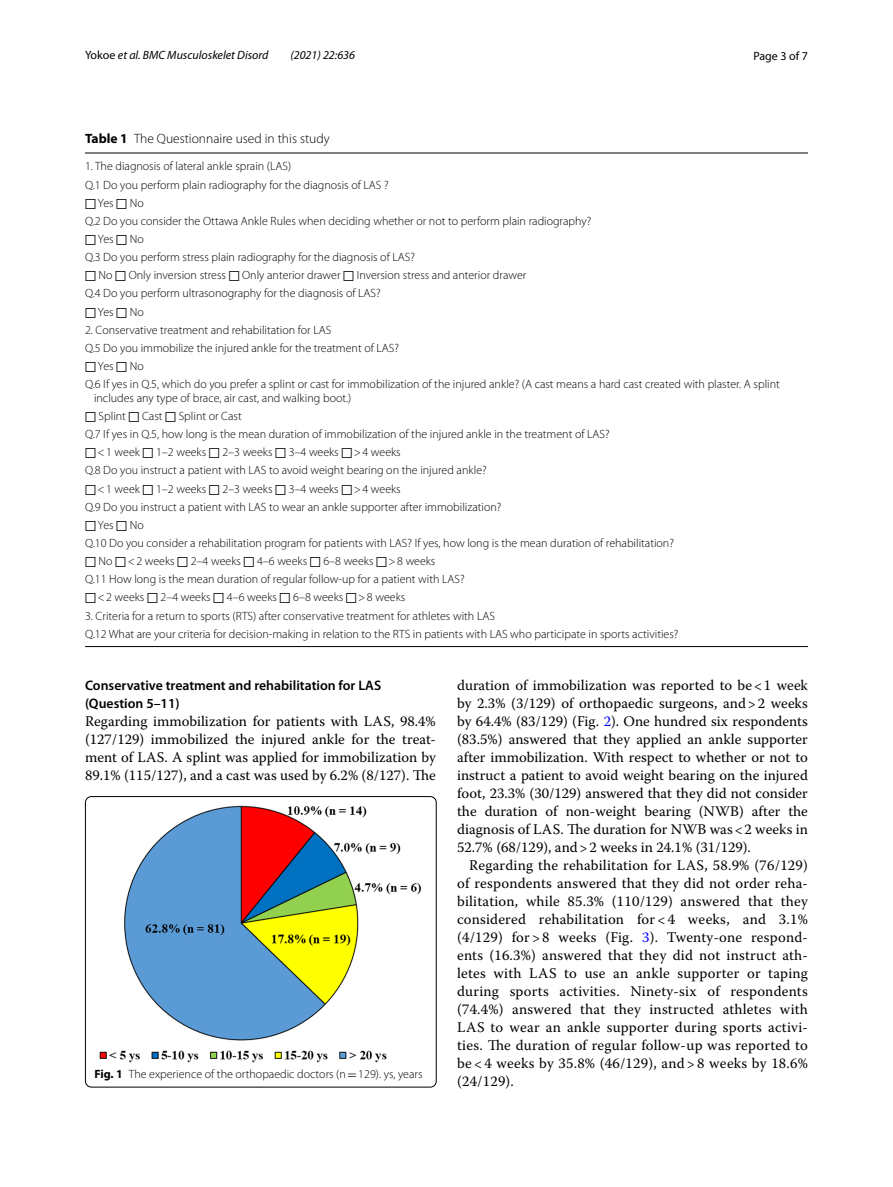
<style>
.page{position:relative;width:893px;height:1187px;background:#fff}
.page>*{position:absolute;margin:0;border:0;box-sizing:border-box;transform-origin:0 0}
.t1{font:14.7px/18px "Warnock Pro";letter-spacing:.005em;color:#000;text-align:justify}
.t2{font:600 13.8px/18px "Myriad Pro";color:#000}
.t3{font:300 13.5px "Myriad Pro";color:#000}
.t4{font:300 12px/18.1px "Myriad Pro";color:#000}
.t5{font:italic 12px "Myriad Pro";color:#000}
.t6{font:12px "Myriad Pro";color:#000}
.s1{font-style:normal}
.s2{font-weight:700}
.s3{font-family:"STIX Math";font-weight:400}
.s4{font-family:"MTSY";font-weight:400}
.s5{color:#00f}
</style>
<div class="page">
<hr style="left:85px;top:153px;width:723px;height:1px;background:#000">
<hr style="left:85px;top:646px;width:723px;height:1px;background:#000">
<img style="left:100px;top:805px;width:322px;height:257px">
<div style="left:85px;top:796px;width:351px;height:291px;border:1px solid #000;border-radius:6px"></div>
<p class="t5" style="left:85px;top:48px;width:185px"><span class="s1">Yokoe</span> et al. BMC Musculoskelet Disord</p>
<p class="t5" style="left:290px;top:48px;width:66px">(2021) 22:636</p>
<p class="t6" style="left:753px;top:48px;width:56px">Page 3 of 7</p>
<p class="t3" style="left:85px;top:131px;width:246px"><span class="s2">Table 1</span> The Questionnaire used in this study</p>
<p class="t4" style="left:85px;top:157px;width:305px">1. The diagnosis of lateral ankle sprain (LAS)<br>Q.1 Do you perform plain radiography for the diagnosis of LAS ?</p>
<p class="t4" style="left:85px;top:194px;width:508px"><span class="s3">□</span> Yes <span class="s3">□</span> No<br>Q.2 Do you consider the Ottawa Ankle Rules when deciding whether or not to perform plain radiography?</p>
<p class="t4" style="left:85px;top:230px;width:331px"><span class="s3">□</span> Yes <span class="s3">□</span> No<br>Q.3 Do you perform stress plain radiography for the diagnosis of LAS?</p>
<p class="t4" style="left:85px;top:266px;width:443px"><span class="s3">□</span> No <span class="s3">□</span> Only inversion stress <span class="s3">□</span> Only anterior drawer <span class="s3">□</span> Inversion stress and anterior drawer<br>Q.4 Do you perform ultrasonography for the diagnosis of LAS?</p>
<p class="t4" style="left:85px;top:303px;width:60px"><span class="s3">□</span> Yes <span class="s3">□</span> No</p>
<p class="t4" style="left:85px;top:321px;width:315px">2. Conservative treatment and rehabilitation for LAS<br>Q.5 Do you immobilize the injured ankle for the treatment of LAS?</p>
<p class="t4" style="left:85px;top:357px;width:696px"><span class="s3">□</span> Yes <span class="s3">□</span> No<br>Q.6 If yes in Q.5, which do you prefer a splint or cast for immobilization of the injured ankle? (A cast means a hard cast created with plaster. A splint</p>
<p class="t4" style="left:94px;top:389px;width:259px">includes any type of brace, air cast, and walking boot.)</p>
<p class="t4" style="left:85px;top:407px;width:526px"><span class="s3">□</span> Splint <span class="s3">□</span> Cast <span class="s3">□</span> Splint or Cast<br>Q.7 If yes in Q.5, how long is the mean duration of immobilization of the injured ankle in the treatment of LAS?</p>
<p class="t4" style="left:85px;top:443px;width:403px"><span class="s3">□</span>&lt;1 week <span class="s3">□</span> 1–2 weeks <span class="s3">□</span> 2–3 weeks <span class="s3">□</span> 3–4 weeks <span class="s3">□</span>&gt;4 weeks<br>Q.8 Do you instruct a patient with LAS to avoid weight bearing on the injured ankle?</p>
<p class="t4" style="left:85px;top:479px;width:418px"><span class="s3">□</span>&lt;1 week <span class="s3">□</span> 1–2 weeks <span class="s3">□</span> 2–3 weeks <span class="s3">□</span> 3–4 weeks <span class="s3">□</span>&gt;4 weeks<br>Q.9 Do you instruct a patient with LAS to wear an ankle supporter after immobilization?</p>
<p class="t4" style="left:85px;top:516px;width:590px"><span class="s3">□</span> Yes <span class="s3">□</span> No<br>Q.10 Do you consider a rehabilitation program for patients with LAS? If yes, how long is the mean duration of rehabilitation?</p>
<p class="t4" style="left:85px;top:552px;width:381px"><span class="s3">□</span> No <span class="s3">□</span>&lt;2 weeks <span class="s3">□</span> 2–4 weeks <span class="s3">□</span> 4–6 weeks <span class="s3">□</span> 6–8 weeks <span class="s3">□</span>&gt;8 weeks<br>Q.11 How long is the mean duration of regular follow-up for a patient with LAS?</p>
<p class="t4" style="left:85px;top:588px;width:322px"><span class="s3">□</span>&lt;2 weeks <span class="s3">□</span> 2–4 weeks <span class="s3">□</span> 4–6 weeks <span class="s3">□</span> 6–8 weeks <span class="s3">□</span>&gt;8 weeks</p>
<p class="t4" style="left:85px;top:606px;width:595px">3. Criteria for a return to sports (RTS) after conservative treatment for athletes with LAS<br>Q.12 What are your criteria for decision-making in relation to the RTS in patients with LAS who participate in sports activities?</p>
<p class="t2" style="left:85px;top:675px;width:298px">Conservative treatment and rehabilitation for LAS (Question 5–11)</p>
<p class="t1" style="left:85px;top:711px;width:352px">Regarding immobilization for patients with LAS, 98.4% (127/129) immobilized the injured ankle for the treat&shy;ment of LAS. A splint was applied for immobilization by 89.1% (115/127), and a cast was used by 6.2% (8/127). The</p>
<p class="t4" style="left:94px;top:1064px;width:330px"><span class="s2">Fig. 1</span> The experience of the orthopaedic doctors (n<span class="s4">=</span>129). ys, years</p>
<p class="t1" style="left:457px;top:676px;width:352px">duration of immobilization was reported to be&lt;1 week by 2.3% (3/129) of orthopaedic surgeons, and&gt;2 weeks by 64.4% (83/129) (Fig. <span class="s5">2</span>). One hundred six respondents (83.5%) answered that they applied an ankle supporter after immobilization. With respect to whether or not to instruct a patient to avoid weight bearing on the injured foot, 23.3% (30/129) answered that they did not consider the duration of non-weight bearing (NWB) after the diagnosis of LAS. The duration for NWB was&lt;2 weeks in 52.7% (68/129), and&gt;2 weeks in 24.1% (31/129).</p>
<p class="t1" style="left:457px;top:855px;width:352px;text-indent:12px">Regarding the rehabilitation for LAS, 58.9% (76/129) of respondents answered that they did not order reha&shy;bilitation, while 85.3% (110/129) answered that they considered rehabilitation for &lt; 4 weeks, and 3.1% (4/129) for &gt; 8 weeks (Fig. <span class="s5">3</span>). Twenty-one respond&shy;ents (16.3%) answered that they did not instruct ath&shy;letes with LAS to use an ankle supporter or taping during sports activities. Ninety-six of respondents (74.4%) answered that they instructed athletes with LAS to wear an ankle supporter during sports activi&shy;ties. The duration of regular follow-up was reported to be &lt; 4 weeks by 35.8% (46/129), and &gt; 8 weeks by 18.6% (24/129).</p>
</div>
